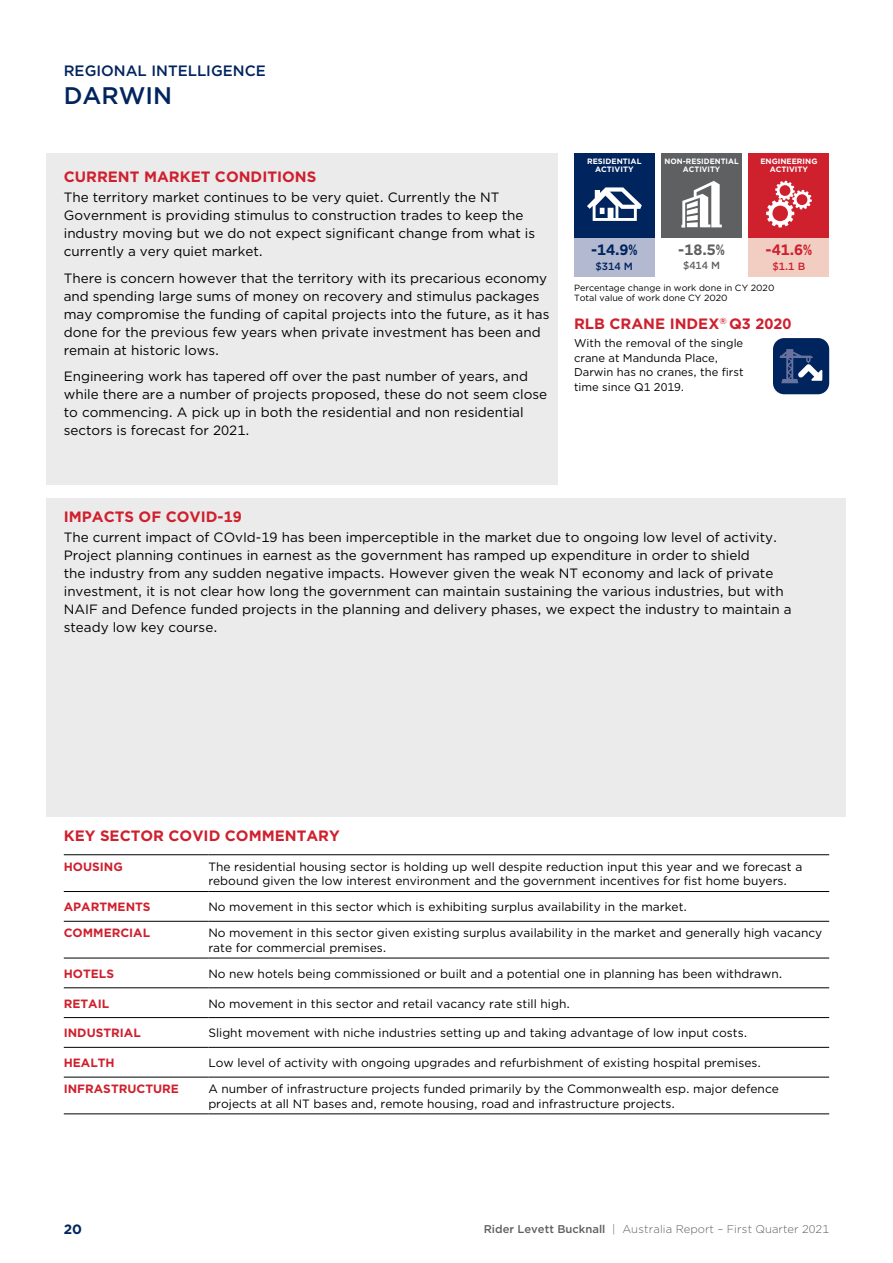
<style>
.page{position:relative;width:893px;height:1263px;background:#fff}
.page>*{position:absolute;margin:0;border:0;box-sizing:border-box;transform-origin:0 0}
.t1{font:500 24px "Gotham";color:#00245d}
.t2{font:700 15px "Gotham";color:#cf202e}
.t3{font:500 15px "Gotham";color:#00245d}
.t4{font:700 15px "Gotham";color:#00245d}
.t5{font:700 15px "Gotham";color:#5f6062}
.t6{font:13.5px/18px "Gotham";color:#000}
.t7{font:700 13.5px "Gotham";color:#00245d}
.t8{font:12px/14.4px "Gotham";color:#000}
.t9{font:700 12px "Gotham";color:#cf202e}
.t10{font:11.25px/14.7px "Gotham";color:#000}
.t11{font:300 11.25px "Gotham";letter-spacing:.005em;color:#5f6062}
.t12{font:500 10.5px "Gotham";color:#00245d}
.t13{font:500 10.5px "Gotham";color:#cf202e}
.t14{font:500 10.35px "Gotham";color:#5f6062}
.t15{font:9px/10.5px "Gotham";color:#000}
.t16{font:700 7.8px/7.8px "Gotham";color:#fff;text-align:center}
.s1{font-weight:500}
</style>
<div class="page">
<div style="left:47px;top:153px;width:511px;height:332px;background:#ebebec"></div>
<div style="left:47px;top:497px;width:799px;height:319px;background:#ebebec"></div>
<hr style="left:64px;top:891px;width:144px;height:1px;background:#000">
<hr style="left:208px;top:891px;width:621px;height:1px;background:#000">
<hr style="left:64px;top:921px;width:144px;height:1px;background:#000">
<hr style="left:208px;top:921px;width:621px;height:1px;background:#000">
<hr style="left:64px;top:958px;width:144px;height:1px;background:#000">
<hr style="left:208px;top:958px;width:621px;height:1px;background:#000">
<hr style="left:64px;top:987px;width:144px;height:1px;background:#000">
<hr style="left:208px;top:987px;width:621px;height:1px;background:#000">
<hr style="left:64px;top:1017px;width:144px;height:1px;background:#000">
<hr style="left:208px;top:1017px;width:621px;height:1px;background:#000">
<hr style="left:64px;top:1047px;width:144px;height:1px;background:#000">
<hr style="left:208px;top:1047px;width:621px;height:1px;background:#000">
<hr style="left:64px;top:1077px;width:144px;height:1px;background:#000">
<hr style="left:208px;top:1077px;width:621px;height:1px;background:#000">
<hr style="left:64px;top:1113px;width:144px;height:1px;background:#000">
<hr style="left:208px;top:1113px;width:621px;height:1px;background:#000">
<hr style="left:64px;top:854px;width:144px;height:1px;background:#000">
<hr style="left:208px;top:854px;width:621px;height:1px;background:#000">
<div style="left:574px;top:237px;width:81px;height:39px;background:#b4b9d2"></div>
<div style="left:574px;top:153px;width:81px;height:84px;background:#00245d"></div>
<svg style="left:587px;top:187px;width:55px;height:34px"></svg>
<div style="left:661px;top:153px;width:81px;height:84px;background:#5f6062"></div>
<svg style="left:681px;top:181px;width:41px;height:47px"></svg>
<div style="left:749px;top:237px;width:80px;height:39px;background:#f2cec2"></div>
<div style="left:749px;top:153px;width:80px;height:84px;background:#cf202e"></div>
<svg style="left:766px;top:181px;width:46px;height:47px"></svg>
<div style="left:773px;top:338px;width:56px;height:56px;background:#00245d;border-radius:11px"></div>
<svg style="left:780px;top:349px;width:42px;height:34px"></svg>
<p class="t3" style="left:64px;top:61px;width:134px">REGIONAL I NTELLIG</p>
<p class="t3" style="left:223px;top:61px;width:45px">ENCE</p>
<h1 class="t1" style="left:64px;top:80px;width:55px">DARWI</h1>
<h1 class="t1" style="left:153px;top:80px;width:20px">N</h1>
<p class="t2" style="left:64px;top:167px;width:23px">CURRE</p>
<p class="t2" style="left:118px;top:167px;width:199px">NT MARKET CONDITIONS</p>
<p class="t6" style="left:64px;top:188px;width:473px">The territory market continues to be very quiet. Currently the NT Government is providing stimulus to construction trades to keep the industry moving but we do not expect significant change from what is currently a very quiet market.</p>
<p class="t6" style="left:64px;top:269px;width:487px">There is concern however that the territory with its precarious economy and spending large sums of money on recovery and stimulus packages may compromise the funding of capital projects into the future, as it has done for the previous few years when private investment has been and remain at historic lows.</p>
<p class="t6" style="left:64px;top:367px;width:485px">Engineering work has tapered off over the past number of years, and while there are a number of projects proposed, these do not seem close to commencing. A pick up in both the residential and non residential sectors is forecast for 2021.</p>
<p class="t16" style="left:587px;top:158px;width:53px">RESIDENTIAL<br>ACTIVITY</p>
<p class="t16" style="left:665px;top:158px;width:73px">NON-RESIDENTIAL<br>ACTIVITY</p>
<p class="t16" style="left:760px;top:158px;width:7px">ENG</p>
<p class="t16" style="left:770px;top:158px;width:43px;text-align:left;text-indent:8px">INEERING<br>ACTIVITY</p>
<p class="t4" style="left:591px;top:240px;width:48px">-14.9%</p>
<p class="t12" style="left:596px;top:259px;width:39px">$314 M</p>
<p class="t2" style="left:766px;top:240px;width:48px">-41.6%</p>
<p class="t13" style="left:772px;top:259px;width:34px">$1.1 B</p>
<p class="t15" style="left:574px;top:282px;width:202px">Percentage change in work done in CY 2020<br>Total value of work done CY 2020</p>
<p class="t2" style="left:574px;top:314px;width:219px">RLB CRANE I NDEX<sup>®</sup> Q3 2020</p>
<p class="t10" style="left:574px;top:335px;width:171px">With the removal of the single crane at Mandunda Place,<br>Darwin has no cranes, the first time since Q1 2019.</p>
<p class="t5" style="left:678px;top:240px;width:48px">-18.5%</p>
<p class="t14" style="left:683px;top:259px;width:38px">$414 M</p>
<p class="t2" style="left:64px;top:507px;width:179px">I MPACTS OF COVI D-19</p>
<p class="t6" style="left:64px;top:528px;width:729px">The current impact of COvId-19 has been imperceptible in the market due to ongoing low level of activity.<br>Project planning continues in earnest as the government has ramped up expenditure in order to shield<br>the industry from any sudden negative impacts. However given the weak NT economy and lack of private investment, it is not clear how long the government can maintain sustaining the various industries, but with NAIF and Defence funded projects in the planning and delivery phases, we expect the industry to maintain a steady low key course.</p>
<p class="t2" style="left:64px;top:826px;width:245px">KEY SECTOR COVI D COMMENTAR</p>
<p class="t2" style="left:329px;top:826px;width:12px">Y</p>
<p class="t9" style="left:64px;top:858px;width:60px">HOUSI NG</p>
<p class="t8" style="left:208px;top:859px;width:595px">The residential housing sector is holding up well despite reduction input this year and we forecast a rebound given the low interest environment and the government incentives for fist home buyers.</p>
<p class="t9" style="left:64px;top:899px;width:27px">APART</p>
<p class="t9" style="left:107px;top:899px;width:37px">MENTS</p>
<p class="t8" style="left:208px;top:899px;width:480px">No movement in this sector which is exhibiting surplus availability in the market.</p>
<p class="t9" style="left:64px;top:925px;width:88px">COMMERCIAL</p>
<p class="t8" style="left:208px;top:925px;width:615px">No movement in this sector given existing surplus availability in the market and generally high vacancy rate for commercial premises.</p>
<p class="t9" style="left:64px;top:965px;width:51px">HOTELS</p>
<p class="t8" style="left:208px;top:966px;width:576px">No new hotels being commissioned or built and a potential one in planning has been withdrawn.</p>
<p class="t9" style="left:64px;top:995px;width:9px">RETAI</p>
<p class="t9" style="left:102px;top:995px;width:9px">L</p>
<p class="t8" style="left:208px;top:996px;width:363px">No movement in this sector and retail vacancy rate still high.</p>
<p class="t9" style="left:64px;top:1025px;width:32px">INDUSTRIA</p>
<p class="t9" style="left:133px;top:1025px;width:9px">L</p>
<p class="t8" style="left:208px;top:1025px;width:540px">Slight movement with niche industries setting up and taking advantage of low input costs.</p>
<p class="t9" style="left:64px;top:1055px;width:10px">HEA</p>
<p class="t9" style="left:90px;top:1055px;width:17px">LTH</p>
<p class="t8" style="left:208px;top:1055px;width:554px">Low level of activity with ongoing upgrades and refurbishment of existing hospital premises.</p>
<p class="t9" style="left:64px;top:1081px;width:31px">INFRASTRU</p>
<p class="t9" style="left:137px;top:1081px;width:18px">CTURE</p>
<p class="t8" style="left:208px;top:1081px;width:572px">A number of infrastructure projects funded primarily by the Commonwealth esp. major defence projects at all NT bases and, remote housing, road and infrastructure projects.</p>
<p class="t7" style="left:64px;top:1220px;width:20px">20</p>
<p class="t11" style="left:484px;top:1222px;width:347px"><span class="s1">Rider Levett Bucknall</span> | Australia Report – First Quarter 2021</p>
</div>
